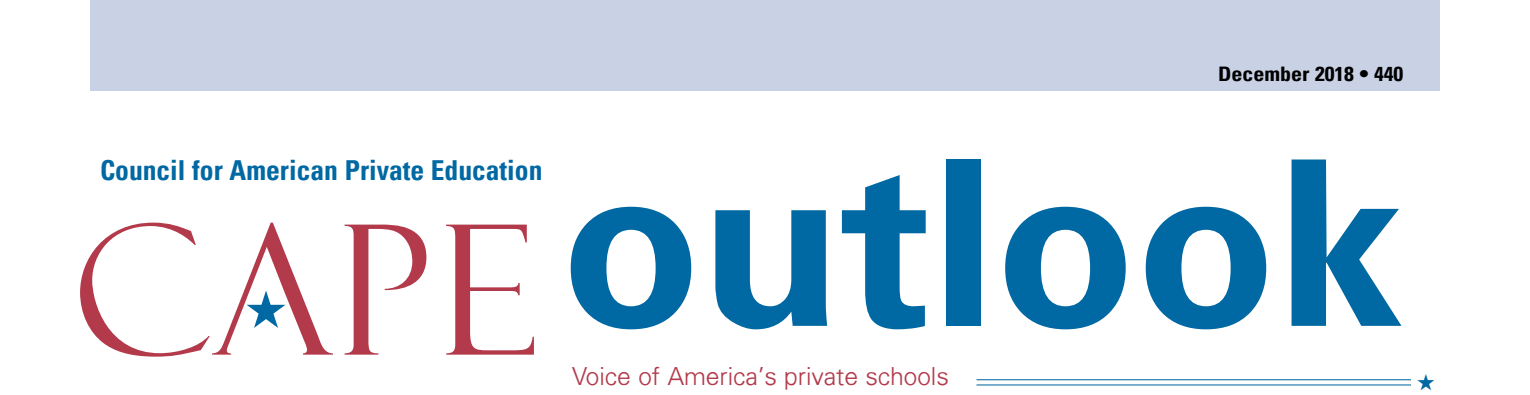
<style>
.page{position:relative;width:1530px;height:395px;background:#fff}
.page>*{position:absolute;margin:0;border:0;box-sizing:border-box;transform-origin:0 0}
.t1{font:700 230px "Univers 65";color:#0068a2}
.t2{font:700 condensed 27.5px "Univers";color:#0068a2}
.t3{font:300 24.75px "Univers";color:#b23a4b}
.t4{font:700 condensed 20px "Univers";color:#000;scale:1.1 1}
</style>
<div class="page">
<div style="left:90px;top:0;width:1350px;height:90px;background:#c9d2e5"></div>
<hr style="left:977px;top:379px;width:434px;height:1px;background:#0068a2">
<hr style="left:977px;top:384px;width:434px;height:1px;background:#0068a2">
<svg style="left:446px;top:224px;width:88px;height:130px"></svg>
<svg style="left:345px;top:224px;width:81px;height:130px"></svg>
<svg style="left:80px;top:222px;width:253px;height:134px"></svg>
<p class="t4" style="left:1218px;top:62px;width:170px">December 2018 • 440</p>
<p class="t2" style="left:100px;top:153px;width:444px">Council for American Private Education</p>
<h1 class="t1" style="left:561px;top:96px;width:845px">outlook</h1>
<p class="t3" style="left:572px;top:360px;width:378px">Voice of America’s private schools</p>
</div>
